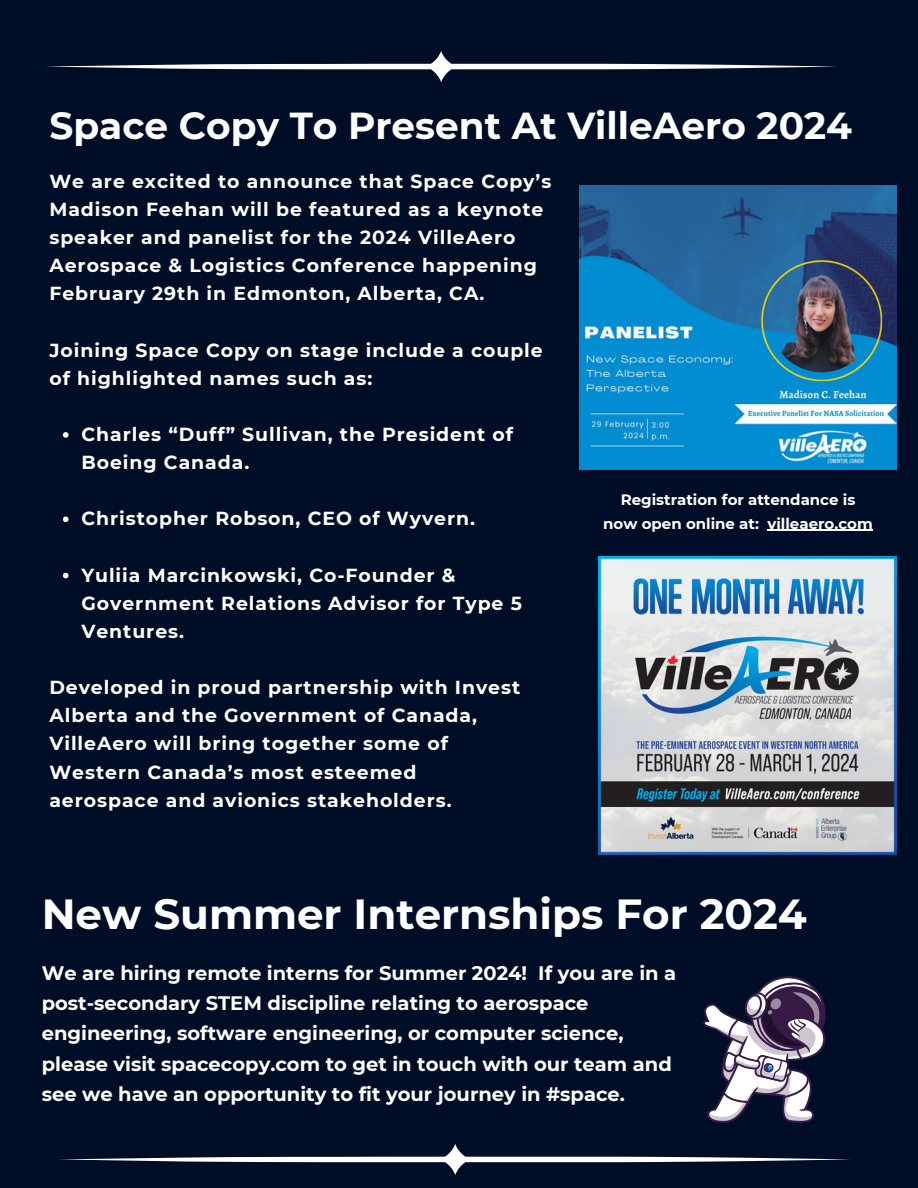
<style>
.page{position:relative;width:918px;height:1188px;background:#000d27}
.page>*{position:absolute;margin:0;border:0;box-sizing:border-box;transform-origin:0 0}
.t1{font:700 42px "Montserrat";color:#fff}
.t2{font:700 37.5px "Montserrat";color:#fff}
.t3{font:700 19.5px/30.3px "Montserrat";color:#fff}
.t4{font:700 18.9px/28.2px "Montserrat";letter-spacing:.05em;color:#fff}
.t5{font:700 15px/23.7px "Montserrat";color:#fff;text-align:center}
</style>
<div class="page">
<svg style="left:60px;top:1144px;width:790px;height:31px"></svg>
<svg style="left:45px;top:51px;width:791px;height:31px"></svg>
<img style="left:580px;top:185px;width:317px;height:285px">
<svg style="left:703px;top:976px;width:123px;height:147px"></svg>
<img style="left:599px;top:556px;width:298px;height:298px">
<svg style="left:63px;top:432px;width:6px;height:6px"></svg>
<svg style="left:63px;top:516px;width:6px;height:6px"></svg>
<svg style="left:63px;top:573px;width:6px;height:5px"></svg>
<hr style="left:767px;top:530px;width:106px;height:1px;background:#fff">
<p class="t2" style="left:49px;top:102px;width:804px">Space Copy To Present At VilleAero 2024</p>
<h3 class="t4" style="left:49px;top:167px;width:504px">We are excited to announce that Space Copy’s Madison Feehan will be featured as a keynote speaker and panelist for the 2024 VilleAero Aerospace &amp; Logistics Conference happening February 29th in Edmonton, Alberta, CA.</h3>
<h3 class="t4" style="left:49px;top:336px;width:495px">Joining Space Copy on stage include a couple of highlighted names such as:</h3>
<p class="t4" style="left:81px;top:420px;width:433px">Charles “Duff” Sullivan, the President of<br>Boeing Canada.</p>
<p class="t4" style="left:81px;top:505px;width:395px">Christopher Robson, CEO of Wyvern.</p>
<p class="t4" style="left:81px;top:561px;width:442px">Yuliia Marcinkowski, Co-Founder &amp;<br>Government Relations Advisor for Type 5<br>Ventures.</p>
<h3 class="t4" style="left:49px;top:673px;width:472px">Developed in proud partnership with Invest Alberta and the Government of Canada, VilleAero will bring together some of Western Canada’s most esteemed aerospace and avionics stakeholders.</h3>
<h1 class="t5" style="left:603px;top:488px;width:271px">Registration for attendance is now open online at: villeaero.com</h1>
<p class="t1" style="left:42px;top:888px;width:767px">New Summer Internships For 2024</p>
<p class="t3" style="left:42px;top:957px;width:636px">We are hiring remote interns for Summer 2024! If you are in a post-secondary STEM discipline relating to aerospace engineering, software engineering, or computer science, please visit spacecopy.com to get in touch with our team and see we have an opportunity to fit your journey in #space.</p>
</div>
